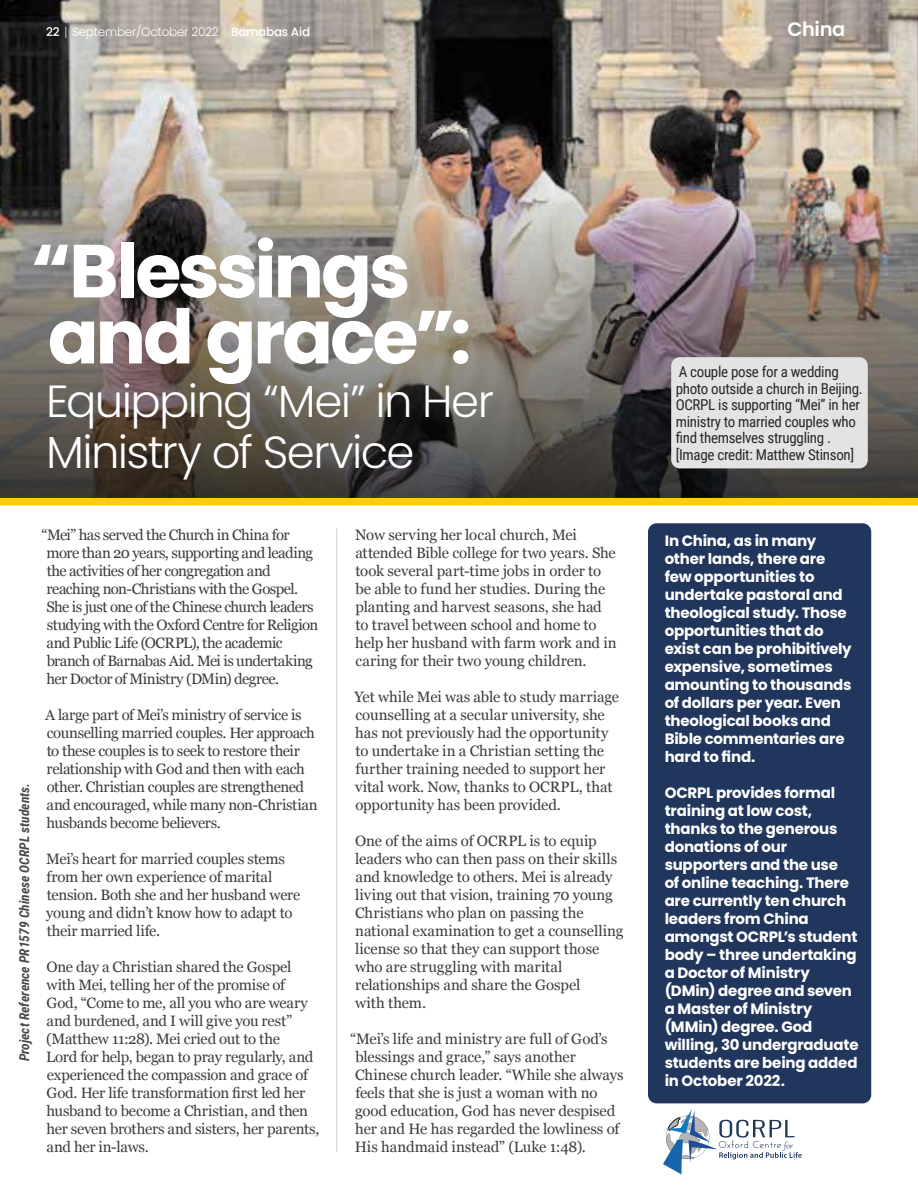
<style>
.page{position:relative;width:918px;height:1188px;background:#fff}
.page>*{position:absolute;margin:0;border:0;box-sizing:border-box;transform-origin:0 0}
.t1{font:700 75px/66px "Poppins";letter-spacing:-.04em;color:#fff}
.t2{font:300 45px/51px "Poppins";letter-spacing:-.035em;color:#fff}
.t3{font:600 19.5px "Poppins";letter-spacing:-.02em;color:#fff}
.t4{font:15px/18px "Georgia";letter-spacing:-.015em;color:#3c3c3b}
.t5{font:700 15px/18px "Poppins";letter-spacing:-.015em;color:#fff}
.t6{font:15px/18px "Georgia";letter-spacing:-.035em;color:#3c3c3b}
.t7{font:15px/16.5px "Roboto Condensed";letter-spacing:-.02em;color:#282827}
.t8{font:italic 700 13.5px "Roboto Condensed";color:#4a4a49}
.t9{font:300 12px "Poppins";letter-spacing:-.02em;color:#fff}
.s1{font-weight:500}
</style>
<div class="page">
<img style="left:0;top:0;width:918px;height:117px">
<hr style="left:336px;top:529px;width:1px;height:623px;background:#dadada">
<img style="left:0;top:117px;width:918px;height:381px">
<div style="left:671px;top:357px;width:197px;height:111px;background:#e3e3e3;border-radius:9px"></div>
<div style="left:648px;top:523px;width:223px;height:580px;background:#21365c;border-radius:9px"></div>
<div style="left:0;top:498px;width:918px;height:7px;background:#fc0"></div>
<svg style="left:663px;top:1109px;width:139px;height:65px"></svg>
<p class="t9" style="left:46px;top:25px;width:266px"><span class="s1">22</span> September/October 2022 <span class="s1">Barnabas Aid</span></p>
<h3 class="t3" style="left:788px;top:18px;width:59px">China</h3>
<h1 class="t1" style="left:31px;top:239px;width:442px">“Blessings and grace”:</h1>
<h2 class="t2" style="left:46px;top:376px;width:449px">Equipping “Mei” in Her<br>Ministry of Service</h2>
<p class="t8" style="left:15px;top:1061px;width:280px;rotate:-90deg">Project Reference PR1579 Chinese OCRPL students.</p>
<p class="t6" style="left:47px;top:525px;width:273px;text-indent:-5px">“Mei” has served the Church in China for more than 20 years, supporting and leading the activities of her congregation and reaching non-Christians with the Gospel.<br>She is just one of the Chinese church leaders studying with the Oxford Centre for Religion and Public Life (OCRPL), the academic branch of Barnabas Aid. Mei is undertaking her Doctor of Ministry (DMin) degree.</p>
<p class="t4" style="left:45px;top:705px;width:274px">A large part of Mei’s ministry of service is counselling married couples. Her approach to these couples is to seek to restore their relationship with God and then with each other. Christian couples are strengthened and encouraged, while many non-Christian husbands become believers.</p>
<p class="t4" style="left:46px;top:849px;width:256px">Mei’s heart for married couples stems from her own experience of marital tension. Both she and her husband were young and didn’t know how to adapt to their married life.</p>
<p class="t4" style="left:46px;top:957px;width:275px">One day a Christian shared the Gospel with Mei, telling her of the promise of God, “Come to me, all you who are weary and burdened, and I will give you rest” (Matthew 11:28). Mei cried out to the<br>Lord for help, began to pray regularly, and experienced the compassion and grace of God. Her life transformation first led her husband to become a Christian, and then her seven brothers and sisters, her parents, and her in-laws.</p>
<p class="t4" style="left:355px;top:525px;width:263px">Now serving her local church, Mei attended Bible college for two years. She took several part-time jobs in order to be able to fund her studies. During the planting and harvest seasons, she had to travel between school and home to help her husband with farm work and in caring for their two young children.</p>
<p class="t4" style="left:354px;top:687px;width:266px">Yet while Mei was able to study marriage counselling at a secular university, she has not previously had the opportunity to undertake in a Christian setting the further training needed to support her vital work. Now, thanks to OCRPL, that opportunity has been provided.</p>
<p class="t4" style="left:355px;top:831px;width:270px">One of the aims of OCRPL is to equip leaders who can then pass on their skills and knowledge to others. Mei is already living out that vision, training 70 young Christians who plan on passing the national examination to get a counselling license so that they can support those who are struggling with marital relationships and share the Gospel<br>with them.</p>
<p class="t4" style="left:355px;top:1029px;width:270px;text-indent:-5px">“Mei’s life and ministry are full of God’s blessings and grace,” says another Chinese church leader. “While she always feels that she is just a woman with no good education, God has never despised her and He has regarded the lowliness of His handmaid instead” (Luke 1:48).</p>
<p class="t7" style="left:676px;top:363px;width:189px">A couple pose for a wedding photo outside a church in Beijing.<br>OCRPL is supporting “Mei” in her ministry to married couples who find themselves struggling . [Image credit: Matthew Stinson]</p>
<p class="t5" style="left:665px;top:532px;width:189px">In China, as in many other lands, there are few opportunities to undertake pastoral and theological study. Those opportunities that do exist can be prohibitively expensive, sometimes amounting to thousands of dollars per year. Even theological books and<br>Bible commentaries are hard to find.</p>
<p class="t5" style="left:665px;top:784px;width:195px">OCRPL provides formal training at low cost, thanks to the generous donations of our supporters and the use<br>of online teaching. There are currently ten church leaders from China amongst OCRPL’s student body – three undertaking a Doctor of Ministry (DMin) degree and seven a Master of Ministry (MMin) degree. God willing, 30 undergraduate students are being added in October 2022.</p>
</div>
